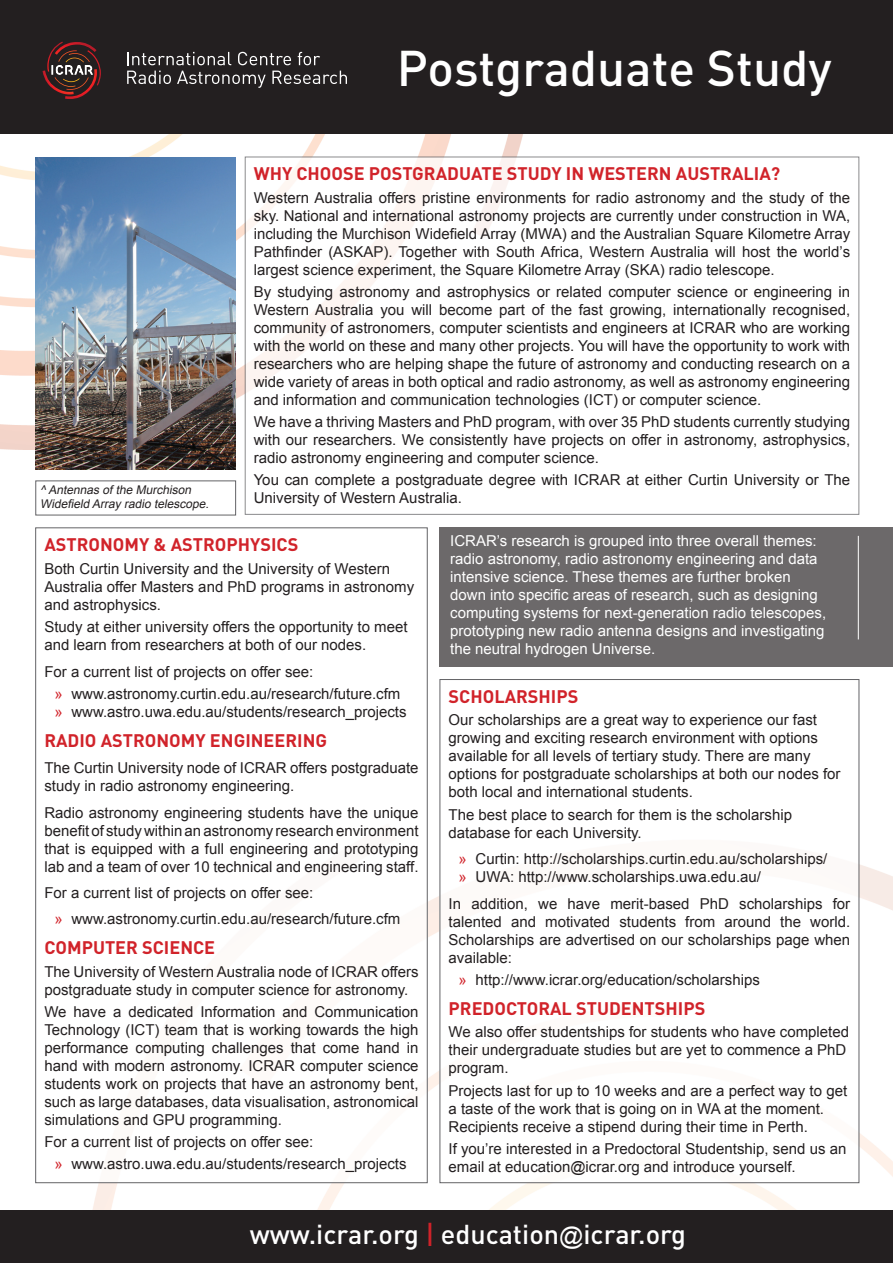
<style>
.page{position:relative;width:893px;height:1263px;background:#fff}
.page>*{position:absolute;margin:0;border:0;box-sizing:border-box;transform-origin:0 0}
.t1{font:500 49.5px "DIN";color:#fff}
.t2{font:500 27px "DIN";color:#fff}
.t3{font:700 18px "DIN";color:#d1232a}
.t4{font:15px/18px "Arial";color:#231f20}
.t5{font:15px/18px "Arial";color:#fff}
.t6{font:italic 12px/14.4px "Arial";color:#231f20}
.s1{color:#d1232a}
.s2{font-family:"Arial";font-weight:400;font-size:24px}
</style>
<div class="page">
<img style="left:0;top:133px;width:893px;height:1078px">
<div style="left:0;top:0;width:893px;height:133px;background:#231f20"></div>
<svg style="left:43px;top:42px;width:58px;height:57px"></svg>
<svg style="left:127px;top:52px;width:104px;height:13px"></svg>
<svg style="left:238px;top:52px;width:53px;height:13px"></svg>
<svg style="left:298px;top:52px;width:22px;height:13px"></svg>
<svg style="left:127px;top:71px;width:44px;height:13px"></svg>
<svg style="left:177px;top:71px;width:89px;height:17px"></svg>
<svg style="left:272px;top:71px;width:75px;height:13px"></svg>
<div style="left:0;top:1211px;width:893px;height:52px;background:#231f20"></div>
<div style="left:245px;top:157px;width:614px;height:357px;background:#fff"></div>
<div style="left:36px;top:528px;width:391px;height:655px;background:#fff"></div>
<div style="left:440px;top:680px;width:419px;height:503px;background:#fff"></div>
<img style="left:36px;top:157px;width:200px;height:313px">
<div style="left:36px;top:481px;width:200px;height:34px;background:#fff"></div>
<div style="left:440px;top:527px;width:453px;height:139px;background:#6c696a"></div>
<hr style="left:858px;top:536px;width:1px;height:103px;background:#fff">
<h1 class="t1" style="left:397px;top:36px;width:436px">Postgraduate Study</h1>
<p class="t3" style="left:254px;top:162px;width:528px">WHY CHOOSE POSTGRADUATE STUDY IN WESTERN AUSTRALIA?</p>
<p class="t4" style="left:254px;top:189px;width:598px;text-align:justify">Western Australia offers pristine environments for radio astronomy and the study of the sky. National and international astronomy projects are currently under construction in WA, including the Murchison Widefield Array (MWA) and the Australian Square Kilometre Array Pathfinder (ASKAP). Together with South Africa, Western Australia will host the world’s largest science experiment, the Square Kilometre Array (SKA) radio telescope.</p>
<p class="t4" style="left:254px;top:283px;width:598px;text-align:justify">By studying astronomy and astrophysics or related computer science or engineering in Western Australia you will become part of the fast growing, internationally recognised, community of astronomers, computer scientists and engineers at ICRAR who are working with the world on these and many other projects. You will have the opportunity to work with researchers who are helping shape the future of astronomy and conducting research on a wide variety of areas in both optical and radio astronomy, as well as astronomy engineering and information and communication technologies (ICT) or computer science.</p>
<p class="t4" style="left:254px;top:413px;width:598px;text-align:justify">We have a thriving Masters and PhD program, with over 35 PhD students currently studying with our researchers. We consistently have projects on offer in astronomy, astrophysics, radio astronomy engineering and computer science.</p>
<p class="t4" style="left:254px;top:471px;width:598px">You can complete a postgraduate degree with ICRAR at either Curtin University or The<br>University of Western Australia.</p>
<p class="t3" style="left:44px;top:533px;width:255px">ASTRONOMY &amp; ASTROPHYSICS</p>
<p class="t4" style="left:44px;top:560px;width:371px">Both Curtin University and the University of Western<br>Australia offer Masters and PhD programs in astronomy and astrophysics.</p>
<p class="t4" style="left:44px;top:618px;width:365px">Study at either university offers the opportunity to meet and learn from researchers at both of our nodes.</p>
<p class="t4" style="left:54px;top:660px;width:348px;line-height:22.2px;text-indent:-10px">For a current list of projects on offer see:<br><span class="s1">»</span> www.astronomy.curtin.edu.au/research/future.cfm</p>
<p class="t4" style="left:54px;top:703px;width:354px"><span class="s1">»</span> www.astro.uwa.edu.au/students/research_projects</p>
<p class="t3" style="left:44px;top:729px;width:284px">RADIO ASTRONOMY ENGINEERING</p>
<p class="t4" style="left:44px;top:759px;width:376px">The Curtin University node of ICRAR offers postgraduate study in radio astronomy engineering.</p>
<p class="t4" style="left:44px;top:804px;width:376px;text-align:justify">Radio astronomy engineering students have the unique benefit of study within an astronomy research environment that is equipped with a full engineering and prototyping lab and a team of over 10 technical and engineering staff.</p>
<p class="t4" style="left:54px;top:880px;width:348px;line-height:25.8px;text-indent:-10px">For a current list of projects on offer see:<br><span class="s1">»</span> www.astronomy.curtin.edu.au/research/future.cfm</p>
<p class="t3" style="left:44px;top:936px;width:172px">COMPUTER SCIENCE</p>
<p class="t4" style="left:44px;top:962px;width:376px">The University of Western Australia node of ICRAR offers postgraduate study in computer science for astronomy.</p>
<p class="t4" style="left:44px;top:1003px;width:376px;text-align:justify">We have a dedicated Information and Communication Technology (ICT) team that is working towards the high performance computing challenges that come hand in hand with modern astronomy. ICRAR computer science students work on projects that have an astronomy bent, such as large databases, data visualisation, astronomical simulations and GPU programming.</p>
<p class="t4" style="left:54px;top:1131px;width:354px;line-height:22.2px;text-indent:-10px">For a current list of projects on offer see:<br><span class="s1">»</span> www.astro.uwa.edu.au/students/research_projects</p>
<p class="t6" style="left:40px;top:483px;width:173px">^ Antennas ofthe Murchison<br>Widefield Array radio telescope.</p>
<p class="t5" style="left:450px;top:532px;width:377px">ICRAR’s research is grouped into three overall themes: radio astronomy, radio astronomy engineering and data intensive science. These themes are further broken down into specific areas of research, such as designing computing systems for next-generation radio telescopes, prototyping new radio antenna designs and investigating the neutral hydrogen Universe.</p>
<p class="t3" style="left:449px;top:685px;width:131px">SCHOLARSHIPS</p>
<p class="t4" style="left:449px;top:711px;width:393px">Our scholarships are a great way to experience our fast growing and exciting research environment with options available for all levels of tertiary study. There are many options for postgraduate scholarships at both our nodes for both local and international students.</p>
<p class="t4" style="left:449px;top:805px;width:345px">The best place to search for them is the scholarship database for each University.</p>
<p class="t4" style="left:459px;top:850px;width:370px"><span class="s1">»</span> Curtin: http://scholarships.curtin.edu.au/scholarships/ <span class="s1">»</span> UWA: http://www.scholarships.uwa.edu.au/</p>
<p class="t4" style="left:449px;top:894px;width:403px;text-align:justify">In addition, we have merit-based PhD scholarships for talented and motivated students from around the world.<br>Scholarships are advertised on our scholarships page when available:</p>
<p class="t4" style="left:459px;top:971px;width:303px"><span class="s1">»</span> http://www.icrar.org/education/scholarships</p>
<p class="t3" style="left:449px;top:997px;width:258px">PREDOCTORAL STUDENTSHIPS</p>
<p class="t4" style="left:449px;top:1023px;width:402px">We also offer studentships for students who have completed their undergraduate studies but are yet to commence a PhD program.</p>
<p class="t4" style="left:449px;top:1081px;width:400px">Projects last for up to 10 weeks and are a perfect way to get a taste of the work that is going on in WA at the moment.<br>Recipients receive a stipend during their time in Perth.</p>
<p class="t4" style="left:449px;top:1140px;width:399px">If you’re interested in a Predoctoral Studentship, send us an email at education@icrar.org and introduce yourself.</p>
<h2 class="t2" style="left:250px;top:1217px;width:438px">www.icrar.org <span class="s1">|</span> education<span class="s2">@</span>icrar.org</h2>
</div>
